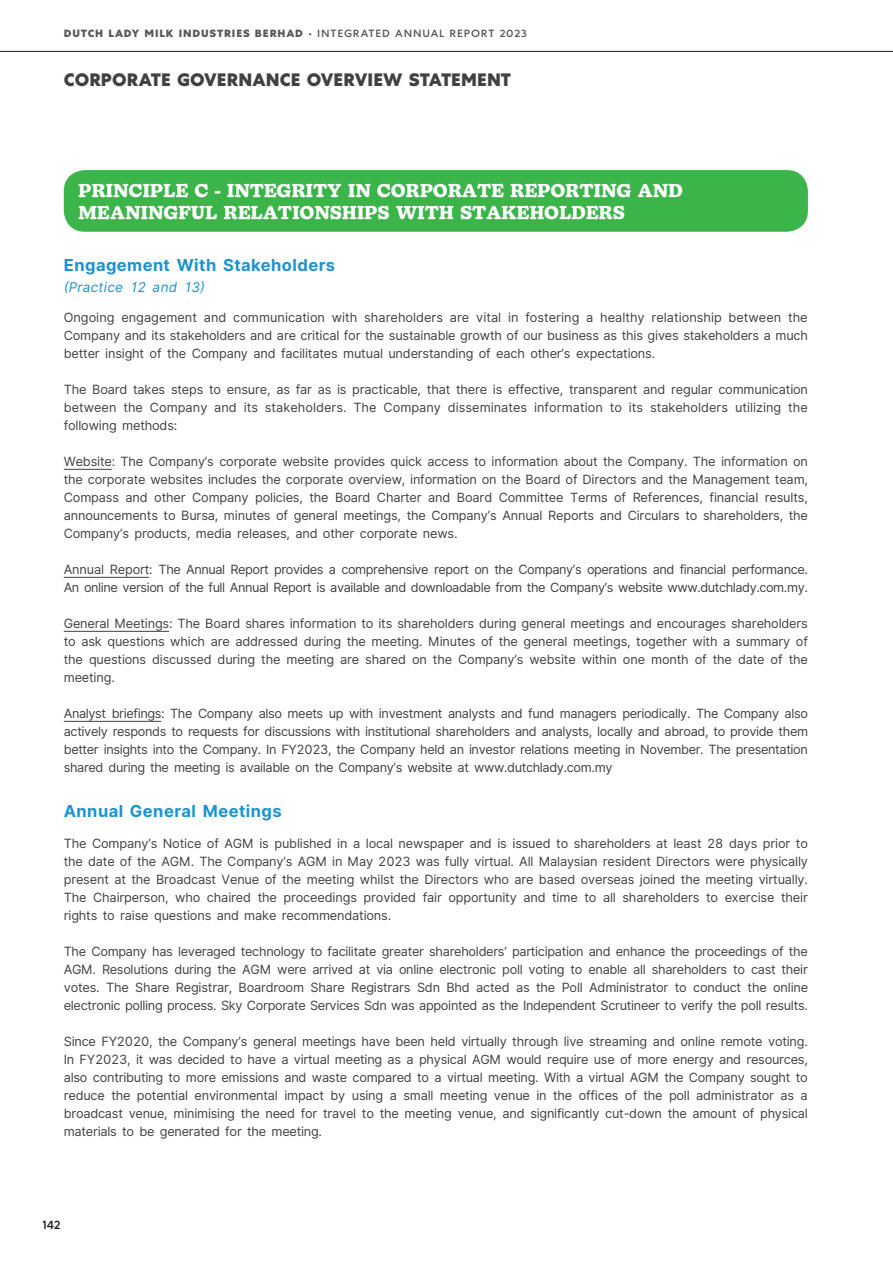
<style>
.page{position:relative;width:893px;height:1263px;background:#fff}
.page>*{position:absolute;margin:0;border:0;box-sizing:border-box;transform-origin:0 0}
.t1{font:700 18px/21.6px "Doyle";letter-spacing:-.01em;color:#fff}
.t2{font:800 18px "Centra No 1";letter-spacing:.005em;color:#414142}
.t3{font:700 16.5px "Inter";letter-spacing:.03em;color:#1e93d1}
.t4{font:italic 13.5px "Inter";letter-spacing:.02em;color:#1e93d1}
.t5{font:12.75px/18px "Inter";letter-spacing:-.02em;color:#414142;text-align:justify}
.t6{font:500 12px "Centra No 1";color:#201e1e}
.t7{font:800 10.5px "Centra No 1";letter-spacing:.075em;color:#58595b;scale:1.05 1}
.s1{font-weight:500}
</style>
<div class="page">
<hr style="left:64px;top:469px;width:48px;height:1px;background:#414142">
<hr style="left:64px;top:577px;width:85px;height:1px;background:#414142">
<hr style="left:64px;top:631px;width:105px;height:1px;background:#414142">
<hr style="left:64px;top:721px;width:97px;height:1px;background:#414142">
<div style="left:64px;top:170px;width:744px;height:62px;background:#3bb54a;border-radius:21px"></div>
<hr style="left:0;top:51px;width:893px;height:1px;background:#201e1e">
<p class="t7" style="left:64px;top:27px;width:442px">DUTCH LADY MILK INDUSTRIES BERHAD <span class="s1">• INTEGRATED ANNUAL REPORT 2023</span></p>
<h1 class="t2" style="left:64px;top:69px;width:449px">CORPORATE GOVERNANCE OVERVIEW STATEMENT</h1>
<h1 class="t1" style="left:78px;top:181px;width:606px">PRINCIPLE C - INTEGRITY IN CORPORATE REPORTING AND<br>MEANINGFUL RELATIONSHIPS WITH STAKEHOLDERS</h1>
<p class="t3" style="left:64px;top:258px;width:273px">Engagement With Stakeholders</p>
<p class="t4" style="left:64px;top:282px;width:143px">(Practice 12 and 13)</p>
<p class="t5" style="left:64px;top:309px;width:746px">Ongoing engagement and communication with shareholders are vital in fostering a healthy relationship between the Company and its stakeholders and are critical for the sustainable growth of our business as this gives stakeholders a much better insight of the Company and facilitates mutual understanding of each other’s expectations.</p>
<p class="t5" style="left:64px;top:381px;width:746px">The Board takes steps to ensure, as far as is practicable, that there is effective, transparent and regular communication between the Company and its stakeholders. The Company disseminates information to its stakeholders utilizing the following methods:</p>
<p class="t5" style="left:64px;top:453px;width:746px">Website: The Company’s corporate website provides quick access to information about the Company. The information on the corporate websites includes the corporate overview, information on the Board of Directors and the Management team, Compass and other Company policies, the Board Charter and Board Committee Terms of References, financial results, announcements to Bursa, minutes of general meetings, the Company’s Annual Reports and Circulars to shareholders, the Company’s products, media releases, and other corporate news.</p>
<p class="t5" style="left:64px;top:561px;width:746px">Annual Report: The Annual Report provides a comprehensive report on the Company’s operations and financial performance.<br>An online version of the full Annual Report is available and downloadable from the Company’s website www.dutchlady.com.my.</p>
<p class="t5" style="left:64px;top:615px;width:746px">General Meetings: The Board shares information to its shareholders during general meetings and encourages shareholders to ask questions which are addressed during the meeting. Minutes of the general meetings, together with a summary of the questions discussed during the meeting are shared on the Company’s website within one month of the date of the meeting.</p>
<p class="t5" style="left:64px;top:705px;width:746px">Analyst briefings: The Company also meets up with investment analysts and fund managers periodically. The Company also actively responds to requests for discussions with institutional shareholders and analysts, locally and abroad, to provide them better insights into the Company. In FY2023, the Company held an investor relations meeting in November. The presentation shared during the meeting is available on the Company’s website at www.dutchlady.com.my</p>
<p class="t3" style="left:64px;top:805px;width:219px">Annual General Meetings</p>
<p class="t5" style="left:64px;top:834px;width:746px">The Company’s Notice of AGM is published in a local newspaper and is issued to shareholders at least 28 days prior to the date of the AGM. The Company’s AGM in May 2023 was fully virtual. All Malaysian resident Directors were physically present at the Broadcast Venue of the meeting whilst the Directors who are based overseas joined the meeting virtually.<br>The Chairperson, who chaired the proceedings provided fair opportunity and time to all shareholders to exercise their rights to raise questions and make recommendations.</p>
<p class="t5" style="left:64px;top:942px;width:746px">The Company has leveraged technology to facilitate greater shareholders’ participation and enhance the proceedings of the AGM. Resolutions during the AGM were arrived at via online electronic poll voting to enable all shareholders to cast their votes. The Share Registrar, Boardroom Share Registrars Sdn Bhd acted as the Poll Administrator to conduct the online electronic polling process. Sky Corporate Services Sdn was appointed as the Independent Scrutineer to verify the poll results.</p>
<p class="t5" style="left:64px;top:1032px;width:746px">Since FY2020, the Company’s general meetings have been held virtually through live streaming and online remote voting.<br>In FY2023, it was decided to have a virtual meeting as a physical AGM would require use of more energy and resources, also contributing to more emissions and waste compared to a virtual meeting. With a virtual AGM the Company sought to reduce the potential environmental impact by using a small meeting venue in the offices of the poll administrator as a broadcast venue, minimising the need for travel to the meeting venue, and significantly cut-down the amount of physical materials to be generated for the meeting.</p>
<p class="t6" style="left:43px;top:1218px;width:19px">142</p>
</div>
